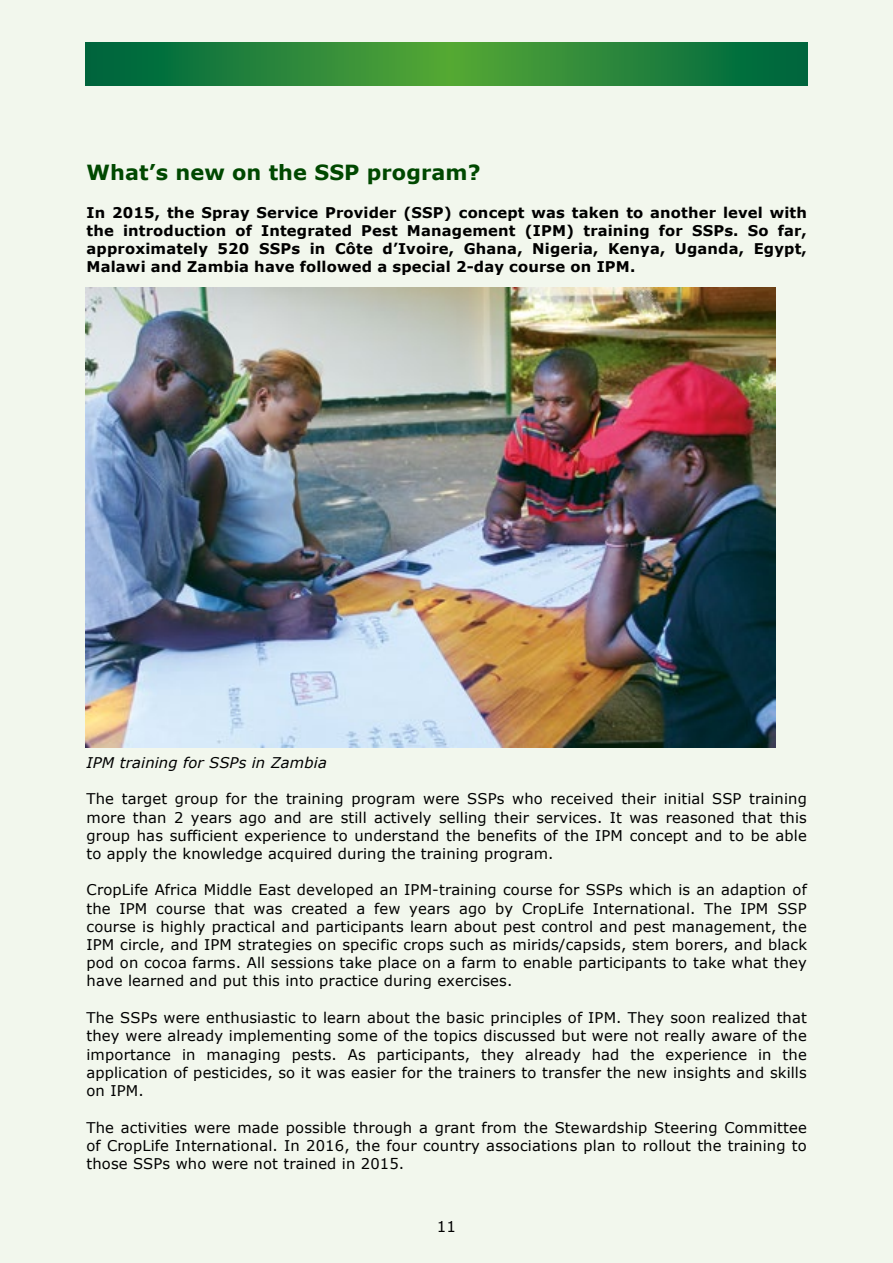
<style>
.page{position:relative;width:893px;height:1263px;background:#f2f7ed}
.page>*{position:absolute;margin:0;border:0;box-sizing:border-box;transform-origin:0 0}
.t1{font:700 20.85px "Verdana";letter-spacing:.005em;color:#004800}
.t2{font:15px "Verdana";color:#000}
.t3{font:14.7px/18.1px "Verdana";letter-spacing:.01em;color:#000;text-align:justify}
.t4{font:700 14.7px/18.3px "Verdana";letter-spacing:.01em;color:#000;text-align:justify}
.t5{font:italic 14.7px "Verdana";letter-spacing:.01em;color:#000}
</style>
<div class="page">
<svg style="left:85px;top:43px;width:723px;height:42px;background:#25843a"></svg>
<img style="left:85px;top:287px;width:690px;height:460px">
<h1 class="t1" style="left:87px;top:159px;width:395px">What’s new on the SSP program?</h1>
<p class="t4" style="left:87px;top:203px;width:722px">In 2015, the Spray Service Provider (SSP) concept was taken to another level with the introduction of Integrated Pest Management (IPM) training for SSPs. So far, approximately 520 SSPs in Côte d’Ivoire, Ghana, Nigeria, Kenya, Uganda, Egypt, Malawi and Zambia have followed a special 2-day course on IPM.</p>
<p class="t5" style="left:87px;top:753px;width:242px">IPM training for SSPs in Zambia</p>
<p class="t3" style="left:87px;top:789px;width:722px">The target group for the training program were SSPs who received their initial SSP training more than 2 years ago and are still actively selling their services. It was reasoned that this group has sufficient experience to understand the benefits of the IPM concept and to be able to apply the knowledge acquired during the training program.</p>
<p class="t3" style="left:87px;top:880px;width:722px">CropLife Africa Middle East developed an IPM-training course for SSPs which is an adaption of the IPM course that was created a few years ago by CropLife International. The IPM SSP course is highly practical and participants learn about pest control and pest management, the IPM circle, and IPM strategies on specific crops such as mirids/capsids, stem borers, and black pod on cocoa farms. All sessions take place on a farm to enable participants to take what they have learned and put this into practice during exercises.</p>
<p class="t3" style="left:86px;top:1008px;width:722px">The SSPs were enthusiastic to learn about the basic principles of IPM. They soon realized that they were already implementing some of the topics discussed but were not really aware of the importance in managing pests. As participants, they already had the experience in the application of pesticides, so it was easier for the trainers to transfer the new insights and skills on IPM.</p>
<p class="t3" style="left:86px;top:1118px;width:722px">The activities were made possible through a grant from the Stewardship Steering Committee of CropLife International. In 2016, the four country associations plan to rollout the training to those SSPs who were not trained in 2015.</p>
<p class="t2" style="left:437px;top:1217px;width:21px">11</p>
</div>
